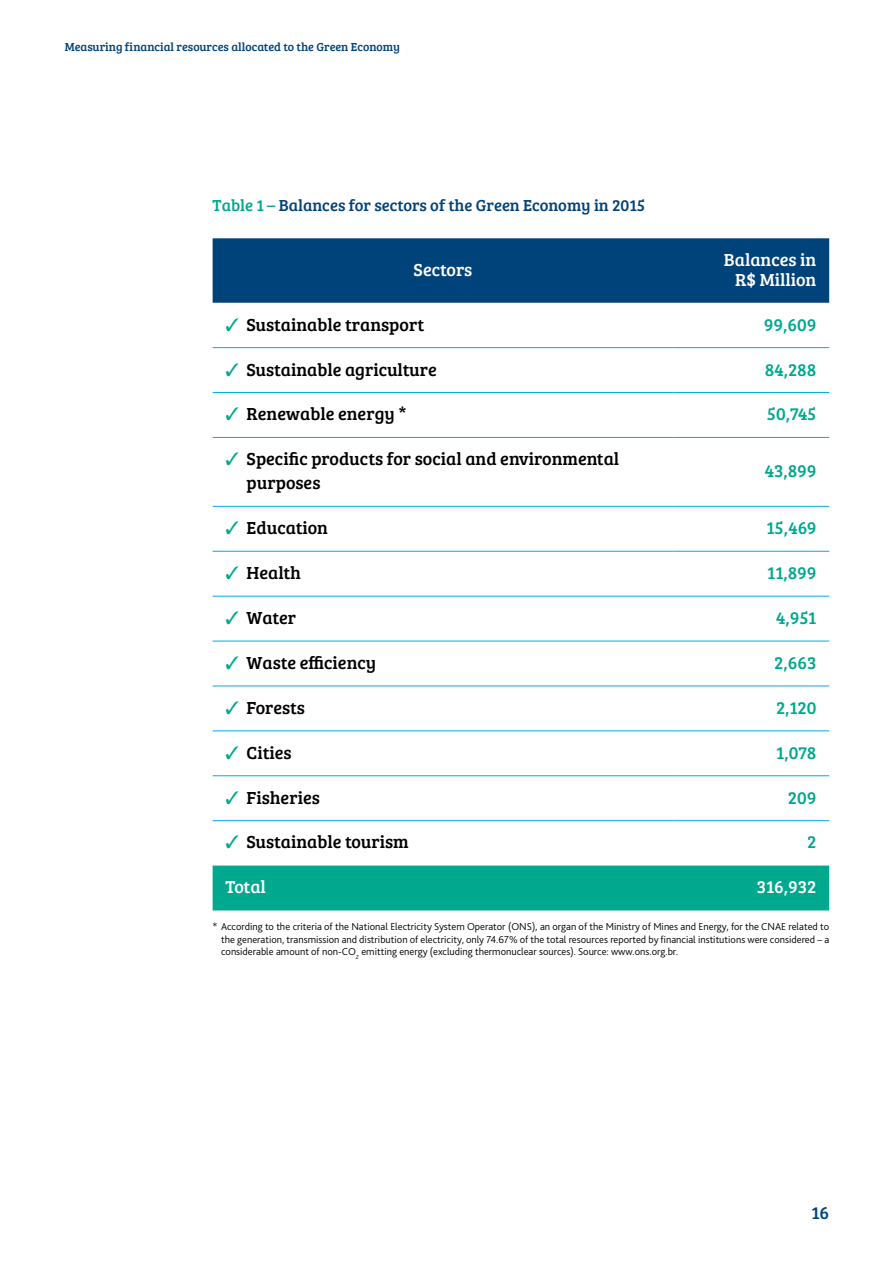
<style>
.page{position:relative;width:893px;height:1263px;background:#fff}
.page>*{position:absolute;margin:0;border:0;box-sizing:border-box;transform-origin:0 0}
.t1{font:18px/24px "Bree Serif";color:#000}
.t2{font:18px "Bree Serif";color:#00a88e}
.t3{font:18px/19.5px "Bree Serif";color:#fff;text-align:right}
.t4{font:18px "Bree Serif";color:#00427a}
.t5{font:16.5px "Bree Serif";color:#00427a}
.t6{font:12px "Bree Serif";color:#00427a}
.t7{font:300 10.5px/12.8px "Bliss 2";color:#000;text-align:justify}
.s1{color:#00a88e}
</style>
<div class="page">
<div style="left:213px;top:238px;width:616px;height:65px;background:#00427a"></div>
<div style="left:213px;top:865px;width:616px;height:45px;background:#00a88e"></div>
<hr style="left:213px;top:347px;width:460px;height:1px;background:#00abe6">
<hr style="left:673px;top:347px;width:156px;height:1px;background:#00abe6">
<hr style="left:213px;top:392px;width:460px;height:1px;background:#00abe6">
<hr style="left:673px;top:392px;width:156px;height:1px;background:#00abe6">
<hr style="left:213px;top:437px;width:460px;height:1px;background:#00abe6">
<hr style="left:673px;top:437px;width:156px;height:1px;background:#00abe6">
<hr style="left:213px;top:506px;width:460px;height:1px;background:#00abe6">
<hr style="left:673px;top:506px;width:156px;height:1px;background:#00abe6">
<hr style="left:213px;top:551px;width:460px;height:1px;background:#00abe6">
<hr style="left:673px;top:551px;width:156px;height:1px;background:#00abe6">
<hr style="left:213px;top:596px;width:460px;height:1px;background:#00abe6">
<hr style="left:673px;top:596px;width:156px;height:1px;background:#00abe6">
<hr style="left:213px;top:641px;width:460px;height:1px;background:#00abe6">
<hr style="left:673px;top:641px;width:156px;height:1px;background:#00abe6">
<hr style="left:213px;top:686px;width:460px;height:1px;background:#00abe6">
<hr style="left:673px;top:686px;width:156px;height:1px;background:#00abe6">
<hr style="left:213px;top:730px;width:460px;height:1px;background:#00abe6">
<hr style="left:673px;top:730px;width:156px;height:1px;background:#00abe6">
<hr style="left:213px;top:775px;width:460px;height:1px;background:#00abe6">
<hr style="left:673px;top:775px;width:156px;height:1px;background:#00abe6">
<hr style="left:213px;top:820px;width:460px;height:1px;background:#00abe6">
<hr style="left:673px;top:820px;width:156px;height:1px;background:#00abe6">
<p class="t6" style="left:65px;top:38px;width:337px">Measuring financial resources allocated to the Green Economy</p>
<h2 class="t5" style="left:213px;top:194px;width:434px"><span class="s1">Table 1 –</span> Balances for sectors of the Green Economy in 2015</h2>
<h1 class="t3" style="left:414px;top:259px;width:60px">Sectors</h1>
<h1 class="t3" style="left:724px;top:249px;width:94px">Balances in<br>R$ Million</h1>
<h1 class="t1" style="left:225px;top:311px;width:200px"><span class="s1">✓</span> Sustainable transport</h1>
<h1 class="t2" style="left:764px;top:311px;width:54px">99,609</h1>
<h1 class="t1" style="left:225px;top:356px;width:213px"><span class="s1">✓</span> Sustainable agriculture</h1>
<h1 class="t2" style="left:765px;top:356px;width:53px">84,288</h1>
<h1 class="t1" style="left:225px;top:401px;width:183px"><span class="s1">✓</span> Renewable energy *</h1>
<h1 class="t2" style="left:767px;top:401px;width:51px">50,745</h1>
<h1 class="t1" style="left:247px;top:446px;width:374px;text-indent:-21px"><span class="s1">✓</span> Specific products for social and environmental purposes</h1>
<h1 class="t2" style="left:764px;top:458px;width:53px">43,899</h1>
<h1 class="t1" style="left:225px;top:515px;width:104px"><span class="s1">✓</span> Education</h1>
<h1 class="t2" style="left:766px;top:515px;width:51px">15,469</h1>
<h1 class="t1" style="left:225px;top:560px;width:77px"><span class="s1">✓</span> Health</h1>
<h1 class="t2" style="left:767px;top:560px;width:51px">11,899</h1>
<h1 class="t1" style="left:225px;top:605px;width:72px"><span class="s1">✓</span> Water</h1>
<h1 class="t2" style="left:776px;top:605px;width:42px">4,951</h1>
<h1 class="t1" style="left:225px;top:650px;width:152px"><span class="s1">✓</span> Waste efficiency</h1>
<h1 class="t2" style="left:774px;top:649px;width:44px">2,663</h1>
<h1 class="t1" style="left:225px;top:695px;width:81px"><span class="s1">✓</span> Forests</h1>
<h1 class="t2" style="left:776px;top:694px;width:42px">2,120</h1>
<h1 class="t1" style="left:225px;top:739px;width:68px"><span class="s1">✓</span> Cities</h1>
<h1 class="t2" style="left:776px;top:739px;width:42px">1,078</h1>
<h1 class="t1" style="left:225px;top:784px;width:96px"><span class="s1">✓</span> Fisheries</h1>
<h1 class="t2" style="left:788px;top:784px;width:30px">209</h1>
<h1 class="t1" style="left:225px;top:829px;width:185px"><span class="s1">✓</span> Sustainable tourism</h1>
<h1 class="t2" style="left:807px;top:829px;width:11px">2</h1>
<h1 class="t3" style="left:225px;top:876px;width:42px">Total</h1>
<h1 class="t3" style="left:757px;top:876px;width:61px">316,932</h1>
<p class="t7" style="left:221px;top:920px;width:610px;text-indent:-9px">* According to the criteria of the National Electricity System Operator (ONS), an organ of the Ministry of Mines and Energy, for the CNAE related to the generation, transmission and distribution of electricity, only 74.67% of the total resources reported by financial institutions were considered – a considerable amount of non-CO<sub>2</sub> emitting energy (excluding thermonuclear sources). Source: www.ons.org.br.</p>
<h1 class="t4" style="left:811px;top:1200px;width:19px">16</h1>
</div>
